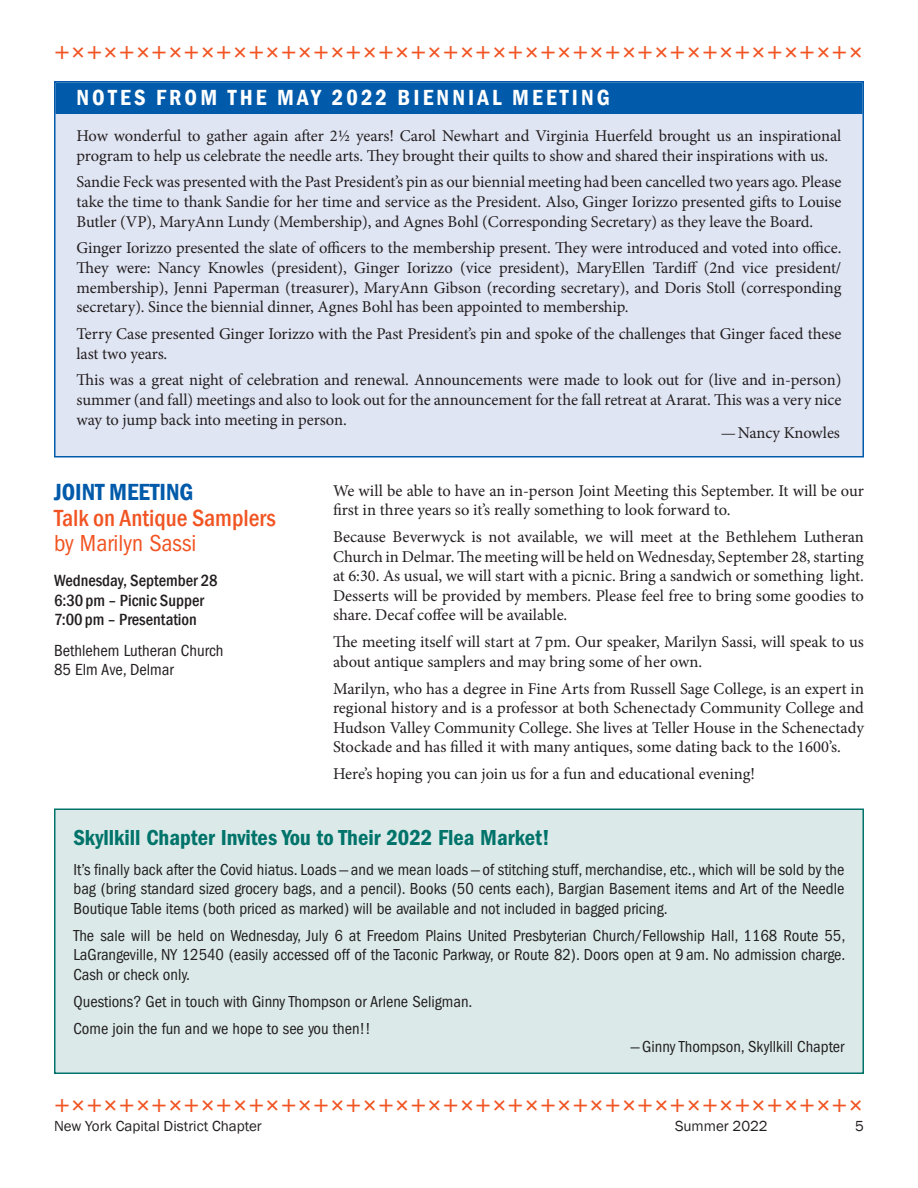
<style>
.page{position:relative;width:918px;height:1188px;background:#fff}
.page>*{position:absolute;margin:0;border:0;box-sizing:border-box;transform-origin:0 0}
.t1{font:500 condensed 24px "Franklin Gothic";color:#f15422}
.t2{font:condensed 24px "Franklin Gothic";color:#f15422}
.t3{font:600 condensed 24px "Franklin Gothic";color:#015aaa}
.t4{font:600 condensed 22.5px "Franklin Gothic";color:#00736a}
.t5{font:600 condensed 22.5px "Franklin Gothic";letter-spacing:.14em;color:#fff}
.t6{font:500 condensed 16.65px/19.6px "Franklin Gothic";color:#231f20}
.t7{font:condensed 16.65px/19.6px "Franklin Gothic";color:#231f20}
.t8{font:16.5px/19.5px "Minion Pro";letter-spacing:-.005em;color:#231f20;text-align:justify}
.t9{font:condensed 16.5px/19.5px "Franklin Gothic";color:#231f20;text-align:justify}
.t10{font:15px "Franklin Gothic";color:#231f20}
</style>
<div class="page">
<div style="left:55px;top:82px;width:808px;height:375px;background:#e0e5f3"></div>
<div style="left:56px;top:82px;width:806px;height:32px;background:#015aaa"></div>
<div style="left:54px;top:81px;width:810px;height:377px;border:2px solid #015aaa"></div>
<div style="left:55px;top:809px;width:808px;height:264px;background:#dbeae9"></div>
<div style="left:54px;top:808px;width:810px;height:266px;border:2px solid #00736a"></div>
<h2 class="t5" style="left:76px;top:82px;width:535px">NOTES FROM THE MAY 2022 BIENNIAL MEETING</h2>
<p class="t8" style="left:76px;top:126px;width:766px">How wonderful to gather again after 2½ years! Carol Newhart and Virginia Huerfeld brought us an inspirational program to help us celebrate the needle arts. They brought their quilts to show and shared their inspirations with us.</p>
<p class="t8" style="left:76px;top:173px;width:767px">Sandie Feck was presented with the Past President’s pin as our biennial meeting had been cancelled two years ago. Please take the time to thank Sandie for her time and service as the President. Also, Ginger Iorizzo presented gifts to Louise Butler (VP), MaryAnn Lundy (Membership), and Agnes Bohl (Corresponding Secretary) as they leave the Board.</p>
<p class="t8" style="left:76px;top:239px;width:766px">Ginger Iorizzo presented the slate of officers to the membership present. They were introduced and voted into office.<br>They were: Nancy Knowles (president), Ginger Iorizzo (vice president), MaryEllen Tardiff (2nd vice president/ membership), Jenni Paperman (treasurer), MaryAnn Gibson (recording secretary), and Doris Stoll (corresponding secretary). Since the biennial dinner, Agnes Bohl has been appointed to membership.</p>
<p class="t8" style="left:76px;top:324px;width:767px">Terry Case presented Ginger Iorizzo with the Past President’s pin and spoke of the challenges that Ginger faced these last two years.</p>
<p class="t8" style="left:76px;top:371px;width:767px">This was a great night of celebration and renewal. Announcements were made to look out for (live and in-person) summer (and fall) meetings and also to look out for the announcement for the fall retreat at Ararat. This was a very nice way to jump back into meeting in person.</p>
<p class="t8" style="left:721px;top:423px;width:121px">—Nancy Knowles</p>
<h1 class="t3" style="left:54px;top:476px;width:141px">JOINT MEETING</h1>
<h1 class="t1" style="left:54px;top:502px;width:223px">Talk on Antique Samplers</h1>
<h1 class="t2" style="left:54px;top:530px;width:144px">by Marilyn Sassi</h1>
<p class="t6" style="left:54px;top:570px;width:165px">Wednesday, September 28<br>6:30pm – Picnic Supper<br>7:00pm – Presentation</p>
<p class="t7" style="left:54px;top:640px;width:171px">Bethlehem Lutheran Church<br>85 Elm Ave, Delmar</p>
<p class="t8" style="left:333px;top:481px;width:533px">We will be able to have an in-person Joint Meeting this September. It will be our first in three years so it’s really something to look forward to.</p>
<p class="t8" style="left:333px;top:527px;width:533px">Because Beverwyck is not available, we will meet at the Bethlehem Lutheran Church in Delmar. The meeting will be held on Wednesday, September 28, starting at 6:30. As usual, we will start with a picnic. Bring a sandwich or something light.<br>Desserts will be provided by members. Please feel free to bring some goodies to share. Decaf coffee will be available.</p>
<p class="t8" style="left:333px;top:632px;width:532px">The meeting itself will start at 7pm. Our speaker, Marilyn Sassi, will speak to us about antique samplers and may bring some of her own.</p>
<p class="t8" style="left:333px;top:679px;width:533px">Marilyn, who has a degree in Fine Arts from Russell Sage College, is an expert in regional history and is a professor at both Schenectady Community College and Hudson Valley Community College. She lives at Teller House in the Schenectady Stockade and has filled it with many antiques, some dating back to the 1600’s.</p>
<p class="t8" style="left:333px;top:764px;width:424px">Here’s hoping you can join us for a fun and educational evening!</p>
<h2 class="t4" style="left:74px;top:825px;width:478px">Skyllkill Chapter Invites You to Their 2022 Flea Market!</h2>
<p class="t9" style="left:74px;top:860px;width:772px">It’s finally back after the Covid hiatus. Loads—and we mean loads—of stitching stuff, merchandise, etc., which will be sold by the bag (bring standard sized grocery bags, and a pencil). Books (50 cents each), Bargian Basement items and Art of the Needle Boutique Table items (both priced as marked) will be available and not included in bagged pricing.</p>
<p class="t9" style="left:74px;top:926px;width:773px">The sale will be held on Wednesday, July 6 at Freedom Plains United Presbyterian Church/Fellowship Hall, 1168 Route 55, LaGrangeville, NY 12540 (easily accessed off of the Taconic Parkway, or Route 82). Doors open at 9am. No admission charge.<br>Cash or check only.</p>
<p class="t9" style="left:74px;top:988px;width:401px;line-height:27px">Questions? Get in touch with Ginny Thompson or Arlene Seligman.<br>Come join the fun and we hope to see you then!!</p>
<p class="t9" style="left:630px;top:1037px;width:216px">—Ginny Thompson, Skyllkill Chapter</p>
<p class="t10" style="left:54px;top:1117px;width:209px">New York Capital District Chapter</p>
<p class="t10" style="left:675px;top:1117px;width:94px">Summer 2022</p>
<p class="t10" style="left:855px;top:1117px;width:10px">5</p>
</div>
